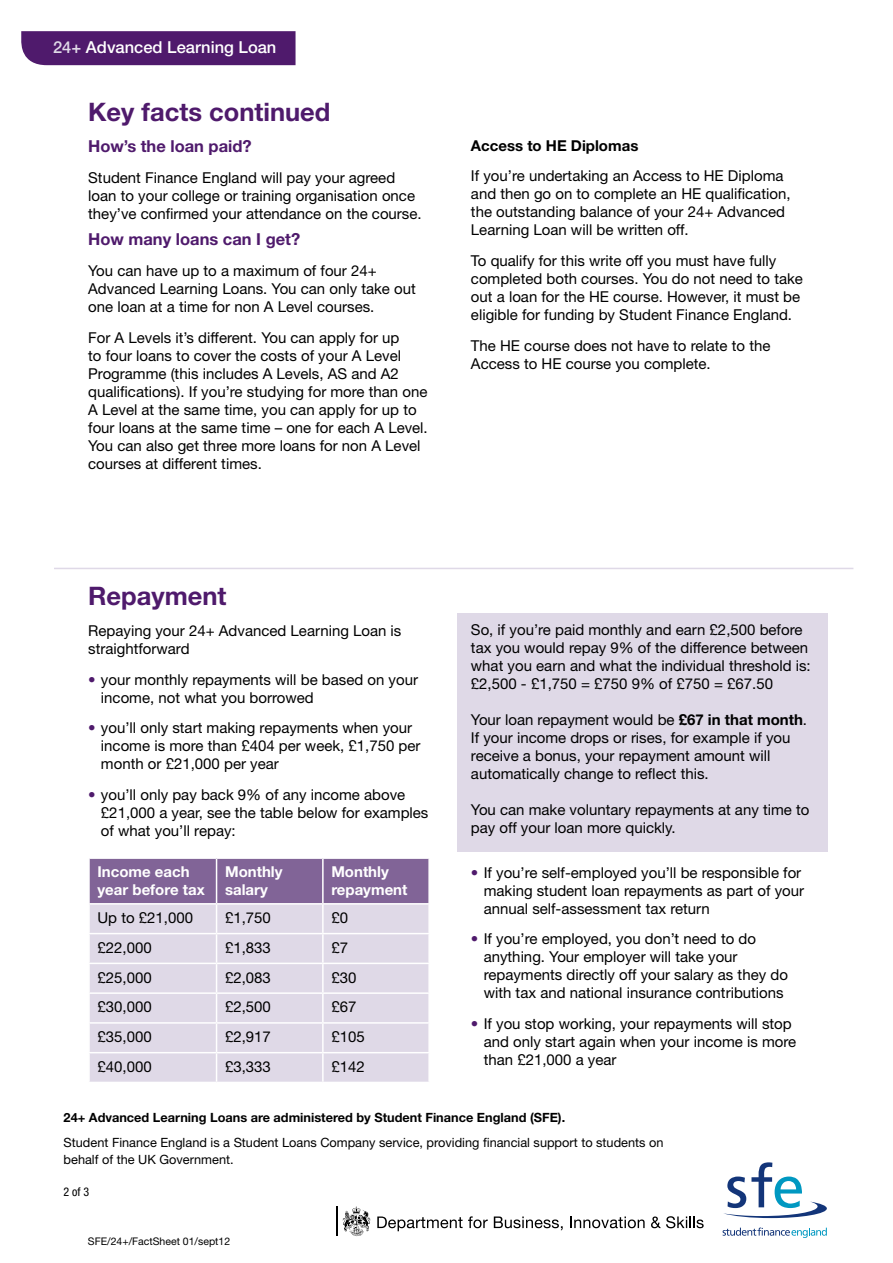
<style>
.page{position:relative;width:893px;height:1263px;background:#fff}
.page>*{position:absolute;margin:0;border:0;box-sizing:border-box;transform-origin:0 0}
.t1{font:700 25.5px "Helvetica Neue LT Std";color:#4f1a6c}
.t2{font:700 16.5px "Helvetica Neue LT Std";color:#4f1a6c}
.t3{font:500 16.5px "Helvetica Neue LT Std";color:#fff}
.t4{font:15px/18px "Helvetica Neue LT Std";color:#000}
.t5{font:700 15px/18px "Helvetica Neue LT Std";color:#fff}
.t6{font:700 15px "Helvetica Neue LT Std";color:#000}
.t7{font:12.75px/16.5px "Helvetica Neue LT Std";color:#000}
.t8{font:700 12.75px "Helvetica Neue LT Std";color:#000}
.t9{font:condensed 12px "Helvetica Neue LT Std";color:#000}
.t10{font:10.5px "Helvetica Neue LT Std";color:#000}
.s1{color:#dfd9e7}
.s2{color:#4f1a6c}
.s3{font-weight:700}
</style>
<div class="page">
<div style="left:457px;top:614px;width:370px;height:238px;background:#dfd9e7"></div>
<svg style="left:724px;top:1162px;width:103px;height:56px"></svg>
<svg style="left:723px;top:1227px;width:104px;height:11px"></svg>
<div style="left:21px;top:31px;width:275px;height:34px;background:#4f1a6c"></div>
<svg style="left:89px;top:858px;width:340px;height:224px;background:#cec4d8"></svg>
<hr style="left:323px;top:1052px;width:107px;height:1px;background:#fff">
<hr style="left:322px;top:1053px;width:2px;height:29px;background:#fff">
<hr style="left:428px;top:1053px;width:2px;height:29px;background:#fff">
<hr style="left:54px;top:568px;width:799px;height:1px;background:#dfd9e7">
<svg style="left:377px;top:1216px;width:111px;height:15px"></svg>
<svg style="left:494px;top:1216px;width:69px;height:14px"></svg>
<svg style="left:570px;top:1216px;width:75px;height:12px"></svg>
<svg style="left:651px;top:1216px;width:53px;height:12px"></svg>
<hr style="left:336px;top:1206px;width:1px;height:30px;background:#000">
<svg style="left:343px;top:1206px;width:28px;height:31px"></svg>
<p class="t3" style="left:53px;top:37px;width:225px"><span class="s1">24+</span> Advanced Learning Loan</p>
<h1 class="t1" style="left:88px;top:96px;width:244px">Key facts continued</h1>
<p class="t2" style="left:88px;top:136px;width:165px">How’s the loan paid?</p>
<p class="t4" style="left:88px;top:168px;width:335px">Student Finance England will pay your agreed loan to your college or training organisation once they’ve confirmed your attendance on the course.</p>
<p class="t2" style="left:88px;top:229px;width:214px">How many loans can I get?</p>
<p class="t4" style="left:88px;top:262px;width:329px">You can have up to a maximum of four 24+<br>Advanced Learning Loans. You can only take out one loan at a time for non A Level courses.</p>
<p class="t4" style="left:88px;top:328px;width:341px">For A Levels it’s different. You can apply for up<br>to four loans to cover the costs of your A Level Programme (this includes A Levels, AS and A2 qualifications). If you’re studying for more than one A Level at the same time, you can apply for up to four loans at the same time – one for each A Level.<br>You can also get three more loans for non A Level courses at different times.</p>
<p class="t6" style="left:471px;top:136px;width:169px">Access to HE Diplomas</p>
<p class="t4" style="left:471px;top:167px;width:321px">If you’re undertaking an Access to HE Diploma and then go on to complete an HE qualification, the outstanding balance of your 24+ Advanced Learning Loan will be written off.</p>
<p class="t4" style="left:471px;top:252px;width:334px">To qualify for this write off you must have fully completed both courses. You do not need to take out a loan for the HE course. However, it must be eligible for funding by Student Finance England.</p>
<p class="t4" style="left:471px;top:336px;width:301px">The HE course does not have to relate to the<br>Access to HE course you complete.</p>
<h1 class="t1" style="left:88px;top:580px;width:140px">Repayment</h1>
<p class="t4" style="left:88px;top:621px;width:315px">Repaying your 24+ Advanced Learning Loan is straightforward</p>
<p class="t4" style="left:101px;top:670px;width:319px;text-indent:-13px"><span class="s2">•</span> your monthly repayments will be based on your income, not what you borrowed</p>
<p class="t4" style="left:101px;top:719px;width:321px;text-indent:-13px"><span class="s2">•</span> you’ll only start making repayments when your income is more than £404 per week, £1,750 per month or £21,000 per year</p>
<p class="t4" style="left:101px;top:785px;width:329px;text-indent:-13px"><span class="s2">•</span> you’ll only pay back 9% of any income above £21,000 a year, see the table below for examples of what you’ll repay:</p>
<p class="t5" style="left:97px;top:863px;width:109px">Income each year before tax</p>
<p class="t5" style="left:225px;top:863px;width:59px">Monthly salary</p>
<p class="t5" style="left:331px;top:863px;width:78px">Monthly repayment</p>
<p class="t4" style="left:97px;top:908px;width:97px">Up to £21,000</p>
<p class="t4" style="left:225px;top:908px;width:47px">£1,750</p>
<p class="t4" style="left:331px;top:908px;width:18px">£0</p>
<p class="t4" style="left:97px;top:938px;width:56px">£22,000</p>
<p class="t4" style="left:225px;top:938px;width:47px">£1,833</p>
<p class="t4" style="left:331px;top:938px;width:18px">£7</p>
<p class="t4" style="left:97px;top:968px;width:56px">£25,000</p>
<p class="t4" style="left:225px;top:968px;width:47px">£2,083</p>
<p class="t4" style="left:331px;top:968px;width:27px">£30</p>
<p class="t4" style="left:97px;top:998px;width:56px">£30,000</p>
<p class="t4" style="left:225px;top:998px;width:47px">£2,500</p>
<p class="t4" style="left:331px;top:998px;width:27px">£67</p>
<p class="t4" style="left:97px;top:1027px;width:56px">£35,000</p>
<p class="t4" style="left:225px;top:1027px;width:47px">£2,917</p>
<p class="t4" style="left:331px;top:1027px;width:35px">£105</p>
<p class="t4" style="left:97px;top:1057px;width:56px">£40,000</p>
<p class="t4" style="left:225px;top:1057px;width:47px">£3,333</p>
<p class="t4" style="left:331px;top:1057px;width:35px">£142</p>
<p class="t4" style="left:471px;top:620px;width:341px">So, if you’re paid monthly and earn £2,500 before tax you would repay 9% of the difference between what you earn and what the individual threshold is: £2,500 - £1,750 = £750 9% of £750 = £67.50</p>
<p class="t4" style="left:471px;top:710px;width:338px">Your loan repayment would be <span class="s3">£67 in that month</span>.<br>If your income drops or rises, for example if you receive a bonus, your repayment amount will automatically change to reflect this.</p>
<p class="t4" style="left:471px;top:800px;width:340px">You can make voluntary repayments at any time to pay off your loan more quickly.</p>
<p class="t4" style="left:484px;top:863px;width:322px;text-indent:-13px"><span class="s2">•</span> If you’re self-employed you’ll be responsible for making student loan repayments as part of your annual self-assessment tax return</p>
<p class="t4" style="left:484px;top:930px;width:306px;text-indent:-13px"><span class="s2">•</span> If you’re employed, you don’t need to do anything. Your employer will take your repayments directly off your salary as they do with tax and national insurance contributions</p>
<p class="t4" style="left:484px;top:1015px;width:314px;text-indent:-13px"><span class="s2">•</span> If you stop working, your repayments will stop and only start again when your income is more than £21,000 a year</p>
<p class="t8" style="left:64px;top:1110px;width:503px">24+ Advanced Learning Loans are administered by Student Finance England (SFE).</p>
<p class="t7" style="left:64px;top:1134px;width:601px">Student Finance England is a Student Loans Company service, providing financial support to students on behalf of the UK Government.</p>
<p class="t9" style="left:64px;top:1184px;width:27px">2 of 3</p>
<p class="t10" style="left:88px;top:1235px;width:144px">SFE/24+/FactSheet 01/sept12</p>
</div>
